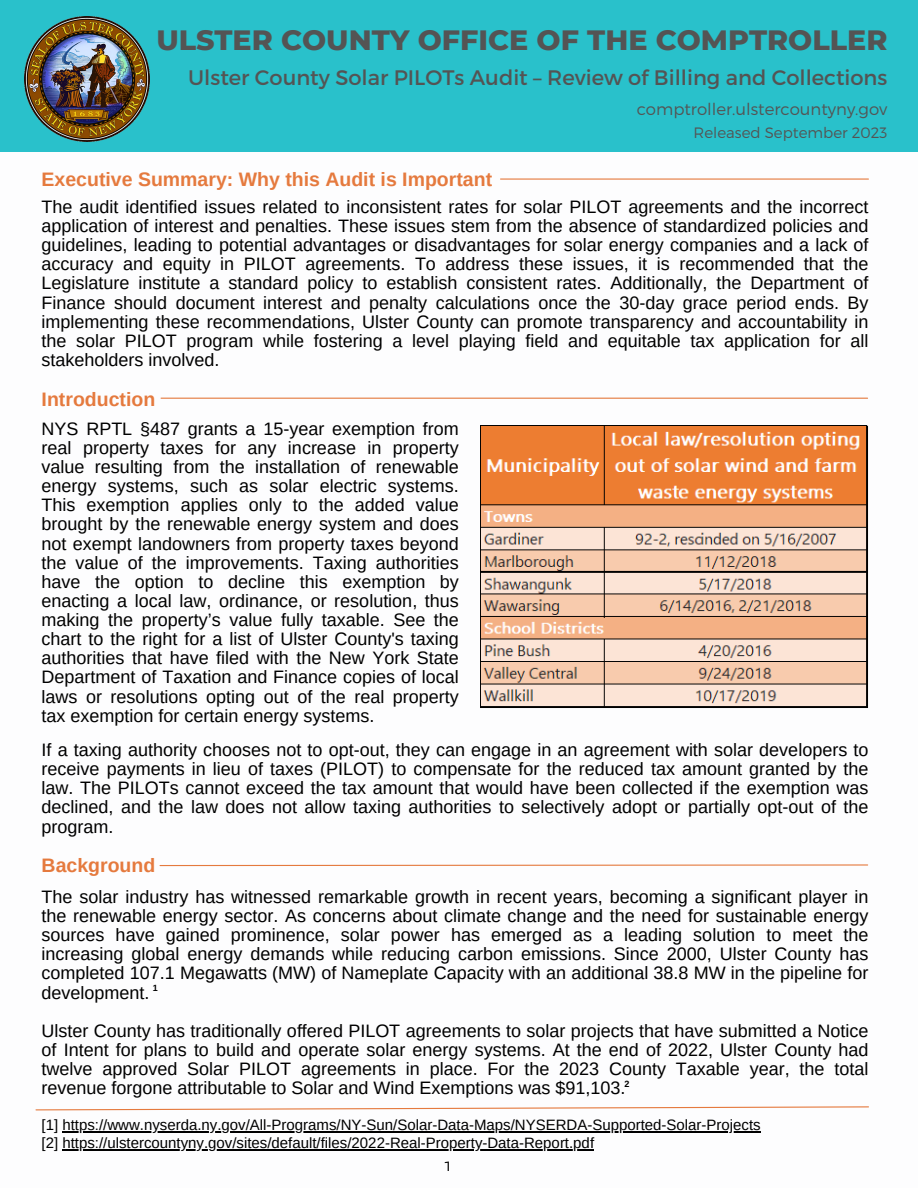
<style>
.page{position:relative;width:918px;height:1188px;background:#fff}
.page>*{position:absolute;margin:0;border:0;box-sizing:border-box;transform-origin:0 0}
.t1{font:800 28.5px "Montserrat";color:#545454}
.t2{font:21px "Montserrat";color:#545454}
.t3{font:700 19.5px "Arimo";color:#e57a3e}
.t4{font:18px/19.2px "Arimo";color:#000;text-align:justify}
.t5{font:300 16.5px "Montserrat";color:#545454}
.t6{font:15px/18px "Arimo";color:#000}
.t7{font:300 15px "Montserrat";color:#545454}
.t8{font:15px "Blinker";color:#000}
.t9{font:700 9px "Arimo";color:#000}
</style>
<div class="page">
<div style="left:0;top:0;width:918px;height:152px;background:#29c1cb"></div>
<img style="left:24px;top:17px;width:125px;height:124px">
<hr style="left:161px;top:398px;width:707px;height:1px;background:#e57a3e">
<svg style="left:35px;top:1106px;width:834px;height:5px"></svg>
<img style="left:480px;top:426px;width:388px;height:282px">
<svg style="left:159px;top:864px;width:710px;height:3px"></svg>
<hr style="left:501px;top:178px;width:367px;height:2px;background:#e57a3e">
<hr style="left:62px;top:1131px;width:699px;height:2px;background:#000">
<hr style="left:62px;top:1149px;width:532px;height:2px;background:#000">
<h1 class="t1" style="left:156px;top:23px;width:733px">ULSTER COUNTY OFFICE OF THE COMPTROLLER</h1>
<p class="t2" style="left:188px;top:64px;width:701px">Ulster County Solar PILOTs Audit – Review of Billing and Collections</p>
<p class="t5" style="left:637px;top:98px;width:252px">comptroller.ulstercountyny.gov</p>
<p class="t7" style="left:694px;top:123px;width:195px">Released September 2023</p>
<p class="t3" style="left:42px;top:168px;width:452px">Executive Summary: Why this Audit is Important</p>
<p class="t4" style="left:42px;top:197px;width:828px">The audit identified issues related to inconsistent rates for solar PILOT agreements and the incorrect application of interest and penalties. These issues stem from the absence of standardized policies and guidelines, leading to potential advantages or disadvantages for solar energy companies and a lack of accuracy and equity in PILOT agreements. To address these issues, it is recommended that the Legislature institute a standard policy to establish consistent rates. Additionally, the Department of Finance should document interest and penalty calculations once the 30-day grace period ends. By implementing these recommendations, Ulster County can promote transparency and accountability in the solar PILOT program while fostering a level playing field and equitable tax application for all stakeholders involved.</p>
<p class="t3" style="left:42px;top:388px;width:115px">Introduction</p>
<p class="t4" style="left:42px;top:419px;width:419px">NYS RPTL §487 grants a 15-year exemption from real property taxes for any increase in property value resulting from the installation of renewable energy systems, such as solar electric systems.<br>This exemption applies only to the added value brought by the renewable energy system and does not exempt landowners from property taxes beyond the value of the improvements. Taxing authorities have the option to decline this exemption by enacting a local law, ordinance, or resolution, thus making the property’s value fully taxable. See the chart to the right for a list of Ulster County's taxing authorities that have filed with the New York State Department of Taxation and Finance copies of local laws or resolutions opting out of the real property tax exemption for certain energy systems.</p>
<p class="t4" style="left:42px;top:740px;width:828px">If a taxing authority chooses not to opt-out, they can engage in an agreement with solar developers to receive payments in lieu of taxes (PILOT) to compensate for the reduced tax amount granted by the law. The PILOTs cannot exceed the tax amount that would have been collected if the exemption was declined, and the law does not allow taxing authorities to selectively adopt or partially opt-out of the program.</p>
<p class="t3" style="left:42px;top:854px;width:115px">Background</p>
<p class="t4" style="left:42px;top:887px;width:828px">The solar industry has witnessed remarkable growth in recent years, becoming a significant player in the renewable energy sector. As concerns about climate change and the need for sustainable energy sources have gained prominence, solar power has emerged as a leading solution to meet the increasing global energy demands while reducing carbon emissions. Since 2000, Ulster County has completed 107.1 Megawatts (MW) of Nameplate Capacity with an additional 38.8 MW in the pipeline for development.</p>
<p class="t4" style="left:42px;top:1021px;width:828px">Ulster County has traditionally offered PILOT agreements to solar projects that have submitted a Notice of Intent for plans to build and operate solar energy systems. At the end of 2022, Ulster County had twelve approved Solar PILOT agreements in place. For the 2023 County Taxable year, the total revenue forgone attributable to Solar and Wind Exemptions was $91,103.</p>
<p class="t9" style="left:153px;top:983px;width:7px">1</p>
<p class="t9" style="left:624px;top:1078px;width:7px">2</p>
<p class="t6" style="left:42px;top:1116px;width:721px">[1] https://www.nyserda.ny.gov/All-Programs/NY-Sun/Solar-Data-Maps/NYSERDA-Supported-Solar-Projects [2] https://ulstercountyny.gov/sites/default/files/2022-Real-Property-Data-Report.pdf</p>
<p class="t8" style="left:445px;top:1157px;width:7px">1</p>
</div>
